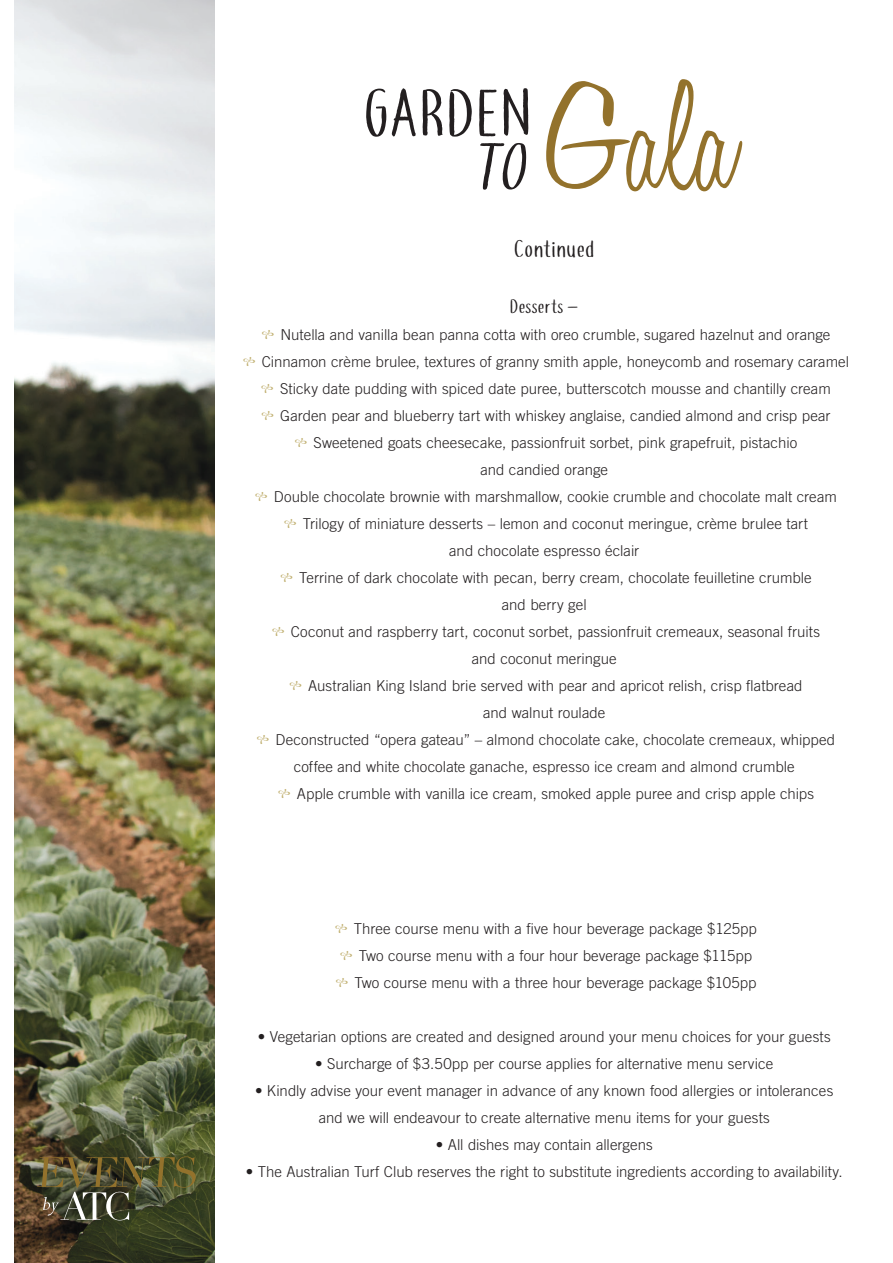
<style>
.page{position:relative;width:893px;height:1263px;background:#fff}
.page>*{position:absolute;margin:0;border:0;box-sizing:border-box;transform-origin:0 0}
.t1{font:24px "coffee+teademo";letter-spacing:.02em;color:#231f20}
.t2{font:19.5px "coffee+teademo";letter-spacing:.015em;color:#231f20}
.t3{font:300 15px/27px "Trade Gothic";letter-spacing:.005em;color:#231f20;text-align:center}
.s1{font-family:"Affair";font-weight:400;font-size:27px;color:#c1b071}
</style>
<div class="page">
<img style="left:14px;top:0;width:200px;height:1263px">
<svg style="left:37px;top:1156px;width:159px;height:64px;background:#555436"></svg>
<svg style="left:366px;top:89px;width:20px;height:48px"></svg>
<svg style="left:392px;top:88px;width:24px;height:48px"></svg>
<svg style="left:423px;top:89px;width:20px;height:47px"></svg>
<svg style="left:449px;top:89px;width:23px;height:48px"></svg>
<svg style="left:479px;top:90px;width:18px;height:46px"></svg>
<svg style="left:504px;top:88px;width:24px;height:48px"></svg>
<svg style="left:480px;top:143px;width:46px;height:47px"></svg>
<svg style="left:546px;top:79px;width:196px;height:112px"></svg>
<h1 class="t1" style="left:514px;top:237px;width:82px">Continued</h1>
<h2 class="t2" style="left:510px;top:296px;width:71px">Desserts –</h2>
<p class="t3" style="left:239px;top:321px;width:611px"><span class="s1">*</span> Nutella and vanilla bean panna cotta with oreo crumble, sugared hazelnut and orange<br><span class="s1">*</span> Cinnamon crème brulee, textures of granny smith apple, honeycomb and rosemary caramel <span class="s1">*</span> Sticky date pudding with spiced date puree, butterscotch mousse and chantilly cream<br><span class="s1">*</span> Garden pear and blueberry tart with whiskey anglaise, candied almond and crisp pear<br><span class="s1">*</span> Sweetened goats cheesecake, passionfruit sorbet, pink grapefruit, pistachio<br>and candied orange<br><span class="s1">*</span> Double chocolate brownie with marshmallow, cookie crumble and chocolate malt cream<br><span class="s1">*</span> Trilogy of miniature desserts – lemon and coconut meringue, crème brulee tart<br>and chocolate espresso éclair<br><span class="s1">*</span> Terrine of dark chocolate with pecan, berry cream, chocolate feuilletine crumble<br>and berry gel<br><span class="s1">*</span> Coconut and raspberry tart, coconut sorbet, passionfruit cremeaux, seasonal fruits<br>and coconut meringue<br><span class="s1">*</span> Australian King Island brie served with pear and apricot relish, crisp flatbread<br>and walnut roulade<br><span class="s1">*</span> Deconstructed “opera gateau” – almond chocolate cake, chocolate cremeaux, whipped coffee and white chocolate ganache, espresso ice cream and almond crumble<br><span class="s1">*</span> Apple crumble with vanilla ice cream, smoked apple puree and crisp apple chips</p>
<p class="t3" style="left:331px;top:915px;width:427px;text-align:left"><span class="s1">*</span> Three course menu with a five hour beverage package $125pp <span class="s1">*</span> Two course menu with a four hour beverage package $115pp <span class="s1">*</span> Two course menu with a three hour beverage package $105pp</p>
<p class="t3" style="left:258px;top:1023px;width:574px">• Vegetarian options are created and designed around your menu choices for your guests</p>
<p class="t3" style="left:315px;top:1050px;width:460px">• Surcharge of $3.50pp per course applies for alternative menu service</p>
<p class="t3" style="left:255px;top:1077px;width:580px">• Kindly advise your event manager in advance of any known food allergies or intolerances and we will endeavour to create alternative menu items for your guests</p>
<p class="t3" style="left:436px;top:1131px;width:218px">• All dishes may contain allergens</p>
<p class="t3" style="left:246px;top:1158px;width:598px">• The Australian Turf Club reserves the right to substitute ingredients according to availability.</p>
</div>
